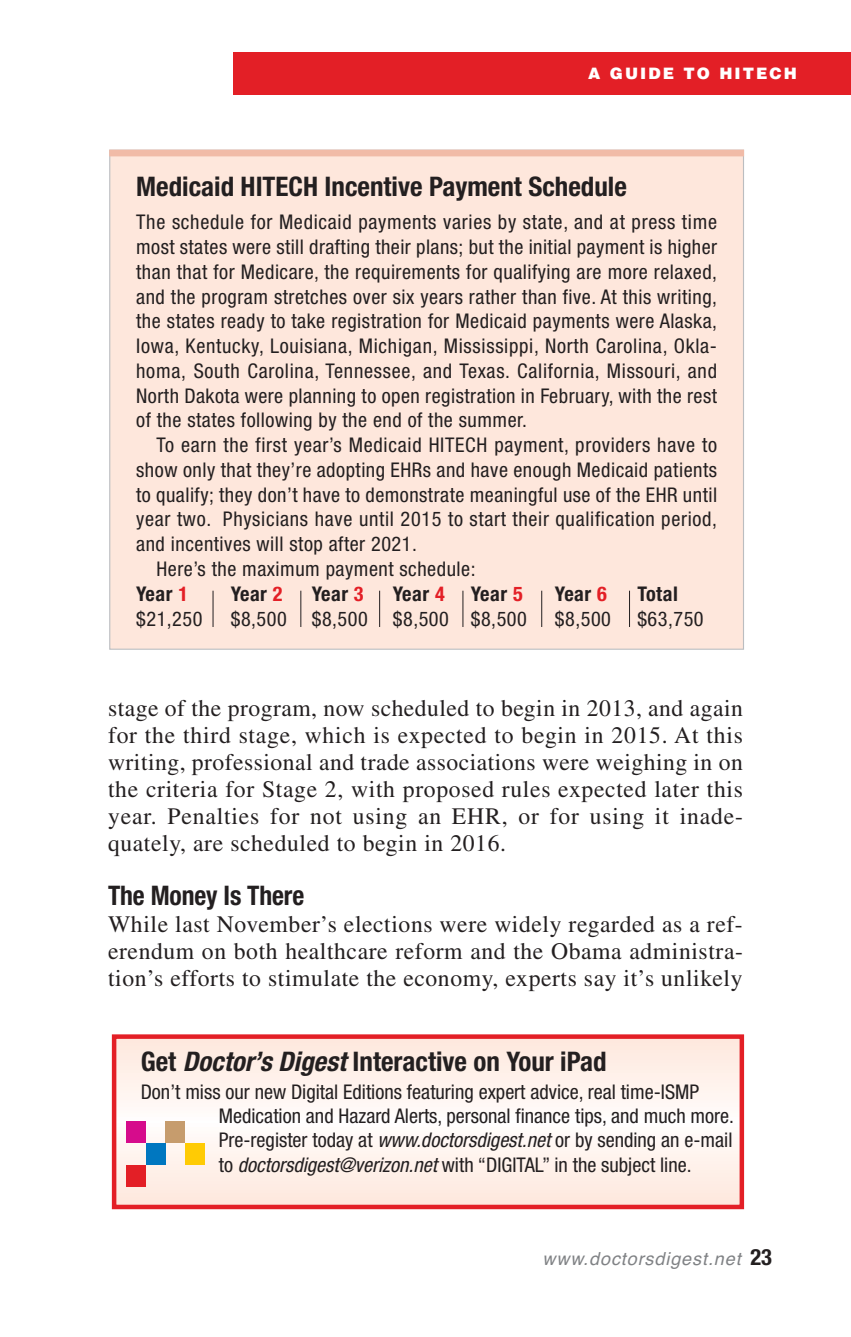
<style>
.page{position:relative;width:851px;height:1337px;background:#fff}
.page>*{position:absolute;margin:0;border:0;box-sizing:border-box;transform-origin:0 0}
.t1{font:700 condensed 27px "Helvetica Neue LT Std";color:#231f20}
.t2{font:700 condensed 27px "Helvetica Neue LT Std";color:#231f20;scale:.95 1}
.t3{font:23.62px/27px "Times";letter-spacing:.025em;color:#231f20;text-align:justify}
.t4{font:condensed 20.25px/24.8px "Helvetica Neue LT Std";letter-spacing:.025em;color:#231f20;text-align:justify}
.t5{font:condensed 20.25px/24.3px "Helvetica Neue LT Std";color:#231f20}
.t6{font:700 condensed 20.25px "Helvetica Neue LT Std";letter-spacing:.025em;color:#231f20}
.t7{font:italic 18px "Helvetica";letter-spacing:.05em;color:#808285}
.t8{font:900 15.75px "Helvetica LT Std";letter-spacing:.13em;color:#fff}
.s1{color:#e31f26}
.s2{font-style:italic}
.s3{font-family:"Helvetica Neue LT Std";font-weight:700;font-style:normal;font-stretch:condensed;font-size:22.5px;color:#231f20}
</style>
<div class="page">
<div style="left:233px;top:52px;width:617px;height:42px;background:#e31f26"></div>
<svg style="left:117px;top:1039px;width:622px;height:165px"></svg>
<div style="left:112px;top:1034px;width:632px;height:175px;border:4px solid #e31f26"></div>
<div style="left:146px;top:1143px;width:20px;height:22px;background:#0077c0"></div>
<div style="left:126px;top:1165px;width:20px;height:22px;background:#e31f26"></div>
<div style="left:185px;top:1142px;width:20px;height:22px;background:#ffcb04"></div>
<div style="left:126px;top:1121px;width:20px;height:22px;background:#d60c8c"></div>
<div style="left:165px;top:1121px;width:20px;height:22px;background:#c69c6d"></div>
<div style="left:110px;top:151px;width:633px;height:497px;background:#fee7dc"></div>
<div style="left:109px;top:150px;width:635px;height:6px;background:#f1bba7"></div>
<hr style="left:213px;top:590px;width:1px;height:37px;background:#231f20">
<hr style="left:300px;top:590px;width:1px;height:37px;background:#231f20">
<hr style="left:379px;top:590px;width:1px;height:37px;background:#231f20">
<hr style="left:462px;top:590px;width:1px;height:37px;background:#231f20">
<hr style="left:541px;top:590px;width:1px;height:37px;background:#231f20">
<hr style="left:629px;top:590px;width:1px;height:37px;background:#231f20">
<p class="t8" style="left:588px;top:64px;width:210px">A GUIDE TO HITECH</p>
<h1 class="t1" style="left:136px;top:177px;width:492px">Medicaid HITECH Incentive Payment Schedule</h1>
<p class="t4" style="left:136px;top:212px;width:582px">The schedule for Medicaid payments varies by state, and at press time most states were still drafting their plans; but the initial payment is higher than that for Medicare, the requirements for qualifying are more relaxed, and the program stretches over six years rather than five. At this writing, the states ready to take registration for Medicaid payments were Alaska, Iowa, Kentucky, Louisiana, Michigan, Mississippi, North Carolina, Okla&shy;homa, South Carolina, Tennessee, and Texas. California, Missouri, and North Dakota were planning to open registration in February, with the rest of the states following by the end of the summer.</p>
<p class="t4" style="left:156px;top:434px;width:562px">To earn the first year’s Medicaid HITECH payment, providers have to</p>
<p class="t4" style="left:136px;top:459px;width:582px">show only that they’re adopting EHRs and have enough Medicaid patients</p>
<p class="t4" style="left:136px;top:484px;width:582px">to qualify; they don’t have to demonstrate meaningful use of the EHR until</p>
<p class="t4" style="left:136px;top:509px;width:582px">year two. Physicians have until 2015 to start their qualification period,</p>
<p class="t4" style="left:136px;top:533px;width:282px">and incentives will stop after 2021.</p>
<p class="t4" style="left:156px;top:558px;width:320px">Here’s the maximum payment schedule:</p>
<p class="t6" style="left:136px;top:586px;width:53px">Year <span class="s1">1</span></p>
<p class="t6" style="left:231px;top:586px;width:53px">Year <span class="s1">2</span></p>
<p class="t6" style="left:312px;top:586px;width:53px">Year <span class="s1">3</span></p>
<p class="t6" style="left:393px;top:586px;width:53px">Year <span class="s1">4</span></p>
<p class="t6" style="left:471px;top:586px;width:53px">Year <span class="s1">5</span></p>
<p class="t6" style="left:555px;top:586px;width:53px">Year <span class="s1">6</span></p>
<p class="t6" style="left:637px;top:586px;width:42px">Total</p>
<p class="t4" style="left:136px;top:608px;width:68px">$21,250</p>
<p class="t4" style="left:231px;top:608px;width:297px">$8,500 $8,500 $8,500 $8,500</p>
<p class="t4" style="left:555px;top:608px;width:57px">$8,500</p>
<p class="t4" style="left:637px;top:608px;width:68px">$63,750</p>
<p class="t3" style="left:108px;top:696px;width:636px">stage of the program, now scheduled to begin in 2013, and again for the third stage, which is expected to begin in 2015. At this writing, professional and trade associations were weighing in on the criteria for Stage 2, with proposed rules expected later this year. Penalties for not using an EHR, or for using it inade&shy;quately, are scheduled to begin in 2016.</p>
<h1 class="t2" style="left:108px;top:885px;width:208px">The Money Is There</h1>
<p class="t3" style="left:108px;top:912px;width:636px">While last November’s elections were widely regarded as a ref&shy;erendum on both healthcare reform and the Obama administra&shy;tion’s efforts to stimulate the economy, experts say it’s unlikely</p>
<h1 class="t1" style="left:141px;top:1052px;width:467px">Get <span class="s2">Doctor’s Digest</span> Interactive on Your iPad</h1>
<p class="t5" style="left:219px;top:1081px;width:516px;text-indent:-78px">Don’t miss our new Digital Editions featuring expert advice, real time-ISMP Medication and Hazard Alerts, personal finance tips, and much more.<br>Pre-register today at <span class="s2">www.doctorsdigest.net</span> or by sending an e-mail to <span class="s2">doctorsdigest@verizon.net</span> with “DIGITAL” in the subject line.</p>
<p class="t7" style="left:542px;top:1252px;width:231px">www.doctorsdigest.net <span class="s3">23</span></p>
</div>
